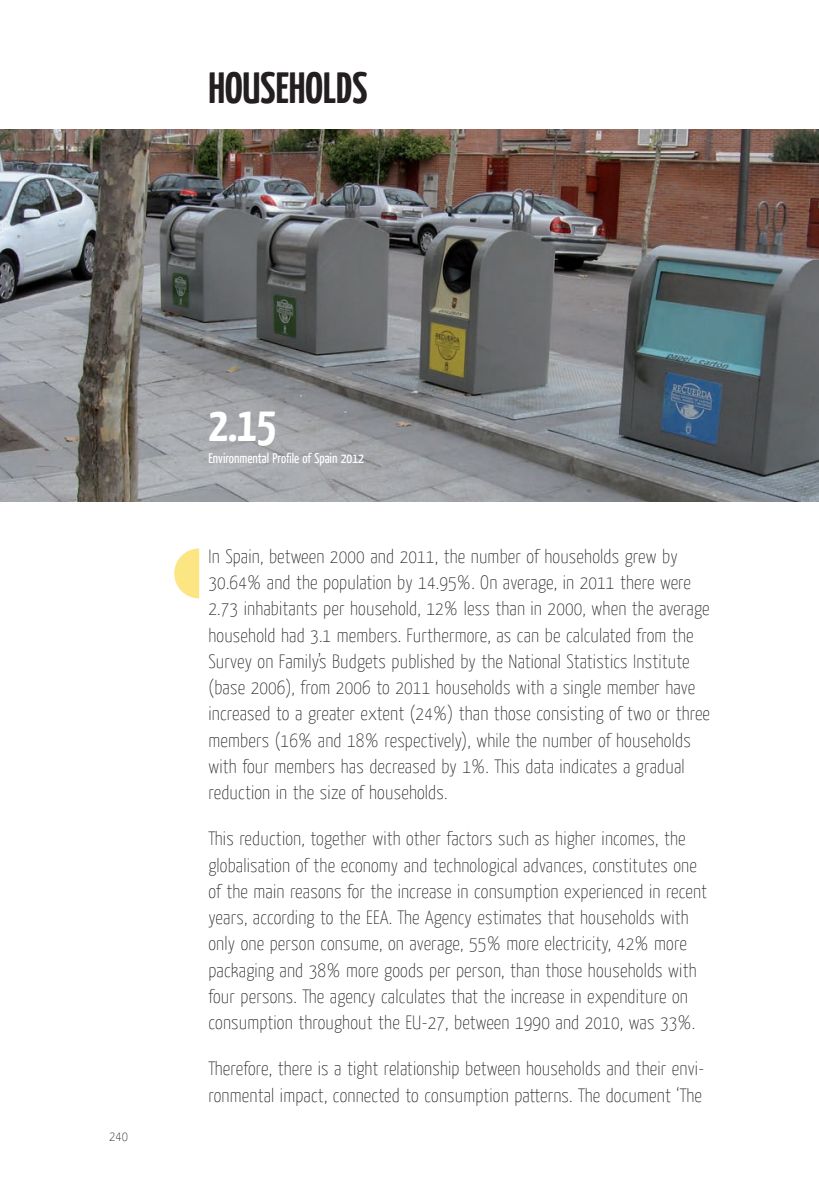
<style>
.page{position:relative;width:819px;height:1191px;background:#fff}
.page>*{position:absolute;margin:0;border:0;box-sizing:border-box;transform-origin:0 0}
.t1{font:700 49px "Yanone Kaffeesatz";color:#fff}
.t2{font:700 43.75px "Yanone Kaffeesatz";color:#231f20}
.cuerpo_de_texto{font:100 19.25px/26.2px "Yanone Kaffeesatz";letter-spacing:.01em;color:#231f20}
.t3{font:14px "Yanone Kaffeesatz";color:#fff}
.t4{font:100 14px "Yanone Kaffeesatz";color:#231f20}
</style>
<div class="page">
<svg style="left:174px;top:548px;width:25px;height:50px"></svg>
<img style="left:0;top:129px;width:819px;height:372px">
<p class="t2" style="left:208px;top:58px;width:160px">HOUSEHOLDS</p>
<p class="t4" style="left:109px;top:1127px;width:20px">240</p>
<p class="t1" style="left:208px;top:392px;width:70px">2.15</p>
<p class="t3" style="left:208px;top:449px;width:157px">Environmental Profile of Spain 2012</p>
<p class="cuerpo_de_texto" style="left:208px;top:543px;width:503px">In Spain, between 2000 and 2011, the number of households grew by 30.64% and the population by 14.95%. On average, in 2011 there were 2.73 inhabitants per household, 12% less than in 2000, when the average household had 3.1 members. Furthermore, as can be calculated from the Survey on Family’s Budgets published by the National Statistics Institute (base 2006), from 2006 to 2011 households with a single member have increased to a greater extent (24%) than those consisting of two or three members (16% and 18% respectively), while the number of households with four members has decreased by 1%. This data indicates a gradual reduction in the size of households.</p>
<p class="cuerpo_de_texto" style="left:208px;top:825px;width:500px">This reduction, together with other factors such as higher incomes, the globalisation of the economy and technological advances, constitutes one of the main reasons for the increase in consumption experienced in recent years, according to the EEA. The Agency estimates that households with only one person consume, on average, 55% more electricity, 42% more packaging and 38% more goods per person, than those households with four persons. The agency calculates that the increase in expenditure on consumption throughout the EU-27, between 1990 and 2010, was 33%.</p>
<p class="cuerpo_de_texto" style="left:208px;top:1055px;width:497px">Therefore, there is a tight relationship between households and their envi&shy;ronmental impact, connected to consumption patterns. The document ‘The</p>
</div>
